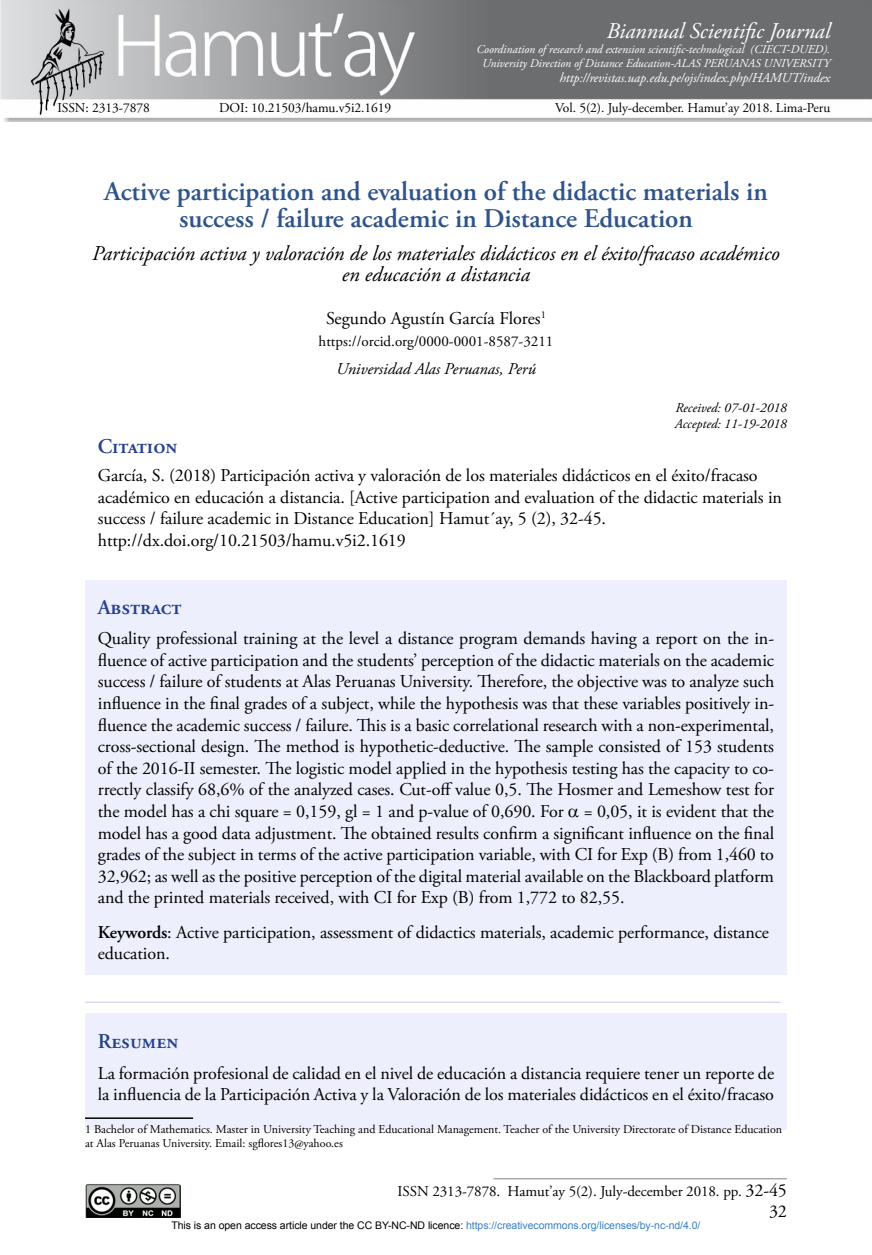
<style>
.page{position:relative;width:872px;height:1255px;background:#fff}
.page>*{position:absolute;margin:0;border:0;box-sizing:border-box;transform-origin:0 0}
.t1{font:600 27px/27px "Adobe Garamond Pro";letter-spacing:-.005em;color:#2f548a;text-align:center}
.t2{font:italic 22.5px "Adobe Garamond Pro";letter-spacing:-.005em;color:#fff}
.t3{font:italic 21px/21px "Adobe Garamond Pro";color:#000;text-align:center}
.t4{font:600 21px "Adobe Garamond Pro";letter-spacing:-.005em;color:#25408f}
.t5{font:18px/21.6px "Adobe Garamond Pro";letter-spacing:-.005em;color:#000}
.t6{font:italic 16.5px "Adobe Garamond Pro";color:#000}
.t7{font:15px "Adobe Garamond Pro";letter-spacing:-.005em;color:#000}
.t8{font:13.5px "Adobe Garamond Pro";letter-spacing:-.005em;color:#000}
.t9{font:italic 13.5px "Adobe Garamond Pro";letter-spacing:-.005em;color:#fff}
.t10{font:italic 13.5px/16.2px "Adobe Garamond Pro";color:#000}
.t11{font:12px/14.4px "Adobe Garamond Pro";color:#000}
.t12{font:italic 12px/13.5px "Adobe Garamond Pro";letter-spacing:-.005em;color:#fff;text-align:center}
.t13{font:10.5px "Arial";letter-spacing:-.005em;color:#000}
.s1{font-weight:600}
.s2{font-size:18px}
.s3{color:#3981c3}
</style>
<div class="page">
<hr style="left:493px;top:1178px;width:294px;height:1px;background:#808080">
<img style="left:0;top:0;width:872px;height:122px">
<div style="left:85px;top:1012px;width:702px;height:117px;background:#edeffc"></div>
<div style="left:85px;top:580px;width:702px;height:395px;background:#edeffc"></div>
<hr style="left:85px;top:1117px;width:108px;height:1px;background:#000">
<img style="left:85px;top:1184px;width:96px;height:32px">
<hr style="left:85px;top:1001px;width:695px;height:1px;background:#c7cde8">
<p class="t2" style="left:606px;top:17px;width:225px">Biannual Scientific Journal</p>
<p class="t12" style="left:476px;top:43px;width:355px">Coordination of research and extension scientific-technological (CIECT-DUED).<br>University Direction of Distance Education-ALAS PERUANAS UNIVERSITY</p>
<p class="t9" style="left:559px;top:70px;width:272px">http://revistas.uap.edu.pe/ojs/index.php/HAMUT/index</p>
<p class="t8" style="left:219px;top:99px;width:174px">DOI: 10.21503/hamu.v5i2.1619</p>
<p class="t8" style="left:57px;top:99px;width:94px">ISSN: 2313-7878</p>
<p class="t8" style="left:555px;top:99px;width:276px">Vol. 5(2). July-december. Hamut’ay 2018. Lima-Peru</p>
<h1 class="t1" style="left:104px;top:178px;width:665px">Active participation and evaluation of the didactic materials in success / failure academic in Distance Education</h1>
<p class="t3" style="left:92px;top:244px;width:689px">Participación activa y valoración de los materiales didácticos en el éxito/fracaso académico en educación a distancia</p>
<p class="t5" style="left:326px;top:308px;width:221px">Segundo Agustín García Flores<sup>1</sup></p>
<p class="t7" style="left:319px;top:332px;width:236px">https://orcid.org/0000-0001-8587-3211</p>
<p class="t6" style="left:336px;top:359px;width:201px">Universidad Alas Peruanas, Perú</p>
<p class="t10" style="left:675px;top:399px;width:113px">Received: 07-01-2018<br>Accepted: 11-19-2018</p>
<p class="t4" style="left:98px;top:434px;width:81px">Citation</p>
<p class="t5" style="left:98px;top:465px;width:685px">García, S. (2018) Participación activa y valoración de los materiales didácticos en el éxito/fracaso académico en educación a distancia. [Active participation and evaluation of the didactic materials in success / failure academic in Distance Education] Hamut´ay, 5 (2), 32-45. http://dx.doi.org/10.21503/hamu.v5i2.1619</p>
<p class="t4" style="left:98px;top:595px;width:85px">Abstract</p>
<p class="t5" style="left:98px;top:628px;width:678px;text-align:justify">Quality professional training at the level a distance program demands having a report on the in&shy;fluence of active participation and the students’ perception of the didactic materials on the academic success / failure of students at Alas Peruanas University. Therefore, the objective was to analyze such influence in the final grades of a subject, while the hypothesis was that these variables positively in&shy;fluence the academic success / failure. This is a basic correlational research with a non-experimental, cross-sectional design. The method is hypothetic-deductive. The sample consisted of 153 students of the 2016-II semester. The logistic model applied in the hypothesis testing has the capacity to co&shy;rrectly classify 68,6% of the analyzed cases. Cut-off value 0,5. The Hosmer and Lemeshow test for the model has a chi square = 0,159, gl = 1 and p-value of 0,690. For = 0,05, it is evident that the model has a good data adjustment. The obtained results confirm a significant influence on the final grades of the subject in terms of the active participation variable, with CI for Exp (B) from 1,460 to 32,962; as well as the positive perception of the digital material available on the Blackboard platform and the printed materials received, with CI for Exp (B) from 1,772 to 82,55.</p>
<p class="t5" style="left:98px;top:921px;width:672px"><span class="s1">Keywords</span>: Active participation, assessment of didactics materials, academic performance, distance education.</p>
<p class="t4" style="left:98px;top:1029px;width:82px">Resumen</p>
<p class="t5" style="left:98px;top:1062px;width:678px">La formación profesional de calidad en el nivel de educación a distancia requiere tener un reporte de la influencia de la Participación Activa y la Valoración de los materiales didácticos en el éxito/fracaso</p>
<p class="t11" style="left:85px;top:1121px;width:698px">1 Bachelor of Mathematics. Master in University Teaching and Educational Management. Teacher of the University Directorate of Distance Education at Alas Peruanas University. Email: sgflores13@yahoo.es</p>
<p class="t7" style="left:397px;top:1181px;width:391px">ISSN 2313-7878. Hamut’ay 5(2). July-december 2018. pp. <span class="s2">32-45</span></p>
<p class="t5" style="left:769px;top:1201px;width:19px">32</p>
<p class="t13" style="left:171px;top:1218px;width:530px">This is an open access article under the CC BY-NC-ND licence: <span class="s3">https://creativecommons.org/licenses/by-nc-nd/4.0/</span></p>
</div>
